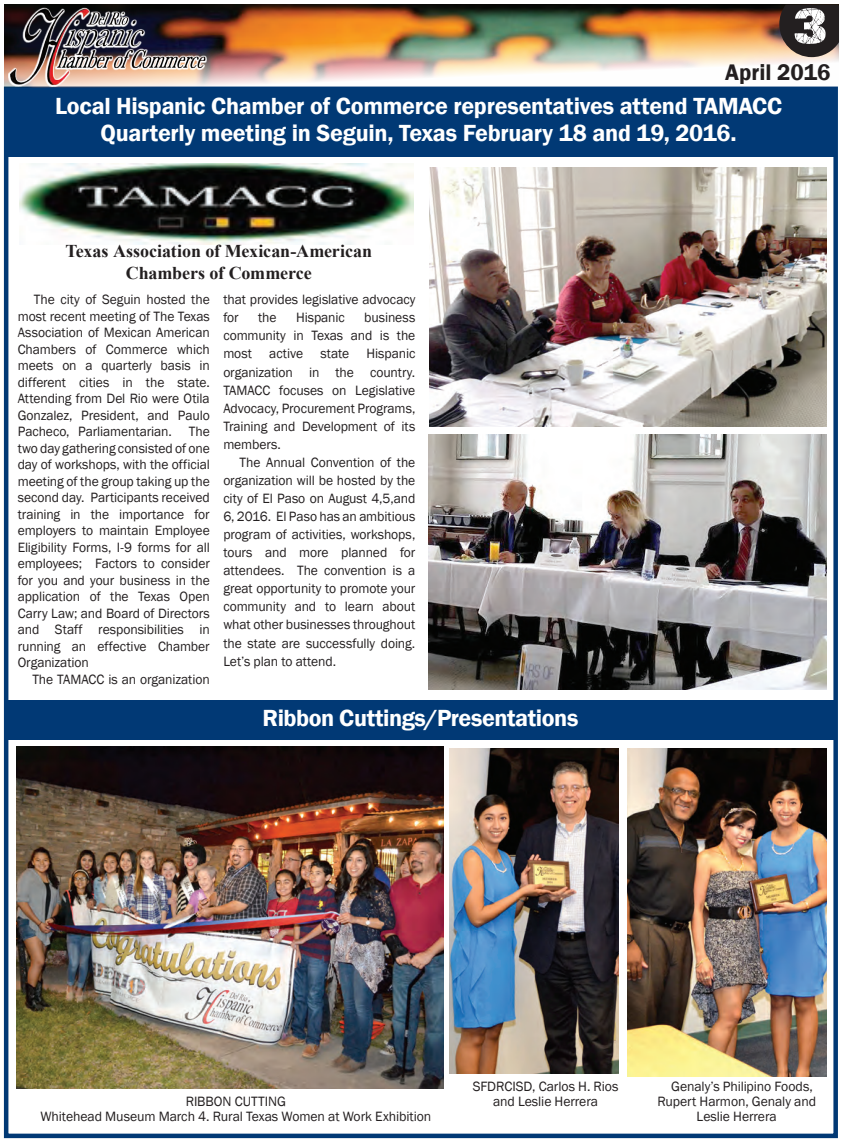
<style>
.page{position:relative;width:842px;height:1143px;background:#fff}
.page>*{position:absolute;margin:0;border:0;box-sizing:border-box;transform-origin:0 0}
.t1{font:67.05px "Actionofthe Time";color:#fff}
.t2{font:600 24px/27px "Franklin Gothic";letter-spacing:-.015em;color:#fff;text-align:center}
.t3{font:600 23.25px "Franklin Gothic";color:#231f20}
.t4{font:700 18px/21.6px "Times New Roman";letter-spacing:-.005em;color:#231f20;text-align:center}
.t5{font:13.8px/15px "Franklin Gothic";letter-spacing:-.005em;color:#231f20;text-align:center}
</style>
<div class="page">
<div style="left:4px;top:87px;width:833px;height:1051px;background:#fff;border:4px solid #013975"></div>
<img style="left:4px;top:4px;width:834px;height:85px">
<svg style="left:779px;top:5px;width:60px;height:52px"></svg>
<img style="left:6px;top:8px;width:202px;height:80px">
<div style="left:5px;top:88px;width:832px;height:68px;background:#013975"></div>
<img style="left:19px;top:163px;width:394px;height:81px">
<div style="left:5px;top:700px;width:831px;height:40px;background:#013975"></div>
<img style="left:17px;top:747px;width:426px;height:342px">
<img style="left:450px;top:748px;width:168px;height:325px">
<img style="left:627px;top:748px;width:199px;height:328px">
<img style="left:428px;top:434px;width:398px;height:256px">
<img style="left:430px;top:168px;width:396px;height:258px">
<p class="t1" style="left:791px;top:-14px;width:39px">3</p>
<p class="t3" style="left:725px;top:58px;width:107px">April 2016</p>
<p class="t2" style="left:55px;top:93px;width:728px">Local Hispanic Chamber of Commerce representatives attend TAMACC<br>Quarterly meeting in Seguin, Texas February 18 and 19, 2016.</p>
<p class="t4" style="left:65px;top:240px;width:308px">Texas Association of Mexican-American<br>Chambers of Commerce</p>
<p class="t5" style="left:34px;top:292px;width:177px">The city of Seguin hosted the</p>
<p class="t5" style="left:18px;top:309px;width:193px">most recent meeting of The Texas</p>
<p class="t5" style="left:18px;top:325px;width:193px">Association of Mexican American</p>
<p class="t5" style="left:18px;top:342px;width:193px">Chambers of Commerce which</p>
<p class="t5" style="left:18px;top:358px;width:193px">meets on a quarterly basis in</p>
<p class="t5" style="left:18px;top:375px;width:193px">different cities in the state.</p>
<p class="t5" style="left:18px;top:391px;width:193px">Attending from Del Rio were Otila</p>
<p class="t5" style="left:18px;top:408px;width:193px">Gonzalez, President, and Paulo</p>
<p class="t5" style="left:18px;top:424px;width:193px">Pacheco, Parliamentarian. The</p>
<p class="t5" style="left:18px;top:441px;width:193px">two day gathering consisted of one</p>
<p class="t5" style="left:18px;top:457px;width:194px">day of workshops, with the official</p>
<p class="t5" style="left:18px;top:474px;width:193px">meeting of the group taking up the</p>
<p class="t5" style="left:18px;top:490px;width:193px">second day. Participants received</p>
<p class="t5" style="left:18px;top:507px;width:193px">training in the importance for</p>
<p class="t5" style="left:18px;top:523px;width:193px">employers to maintain Employee</p>
<p class="t5" style="left:18px;top:540px;width:193px">Eligibility Forms, I-9 forms for all</p>
<p class="t5" style="left:18px;top:556px;width:193px">employees; Factors to consider</p>
<p class="t5" style="left:18px;top:573px;width:193px">for you and your business in the</p>
<p class="t5" style="left:18px;top:589px;width:193px">application of the Texas Open</p>
<p class="t5" style="left:18px;top:606px;width:193px">Carry Law; and Board of Directors</p>
<p class="t5" style="left:18px;top:622px;width:193px">and Staff responsibilities in</p>
<p class="t5" style="left:18px;top:639px;width:193px">running an effective Chamber</p>
<p class="t5" style="left:18px;top:655px;width:73px">Organization</p>
<p class="t5" style="left:32px;top:672px;width:179px">The TAMACC is an organization</p>
<p class="t5" style="left:223px;top:291px;width:193px;line-height:18px;text-align:left">that provides legislative advocacy for</p>
<p class="t5" style="left:258px;top:310px;width:20px">the</p>
<p class="t5" style="left:296px;top:310px;width:50px">Hispanic</p>
<p class="t5" style="left:364px;top:310px;width:53px">business</p>
<p class="t5" style="left:223px;top:329px;width:193px">community in Texas and is the</p>
<p class="t5" style="left:223px;top:347px;width:193px">most active state Hispanic</p>
<p class="t5" style="left:223px;top:365px;width:193px">organization in the country.</p>
<p class="t5" style="left:223px;top:383px;width:193px">TAMACC focuses on Legislative</p>
<p class="t5" style="left:223px;top:401px;width:193px">Advocacy, Procurement Programs,</p>
<p class="t5" style="left:223px;top:419px;width:193px">Training and Development of its</p>
<p class="t5" style="left:223px;top:437px;width:59px">members.</p>
<p class="t5" style="left:239px;top:455px;width:177px">The Annual Convention of the</p>
<p class="t5" style="left:223px;top:473px;width:193px">organization will be hosted by the</p>
<p class="t5" style="left:223px;top:491px;width:193px">city of El Paso on August 4,5,and</p>
<p class="t5" style="left:223px;top:509px;width:193px">6, 2016. El Paso has an ambitious</p>
<p class="t5" style="left:223px;top:527px;width:193px">program of activities, workshops,</p>
<p class="t5" style="left:223px;top:545px;width:193px">tours and more planned for</p>
<p class="t5" style="left:223px;top:563px;width:193px">attendees. The convention is a</p>
<p class="t5" style="left:223px;top:581px;width:193px">great opportunity to promote your</p>
<p class="t5" style="left:223px;top:600px;width:193px">community and to learn about</p>
<p class="t5" style="left:223px;top:618px;width:193px">what other businesses throughout</p>
<p class="t5" style="left:223px;top:636px;width:193px">the state are successfully doing.</p>
<p class="t5" style="left:223px;top:654px;width:114px">Let’s plan to attend.</p>
<p class="t2" style="left:263px;top:705px;width:317px">Ribbon Cuttings/Presentations</p>
<p class="t5" style="left:40px;top:1094px;width:392px">RIBBON CUTTING<br>Whitehead Museum March 4. Rural Texas Women at Work Exhibition</p>
<p class="t5" style="left:472px;top:1079px;width:147px">SFDRCISD, Carlos H. Rios and Leslie Herrera</p>
<p class="t5" style="left:671px;top:1079px;width:143px">Genaly’s Philipino Foods,</p>
<p class="t5" style="left:657px;top:1094px;width:160px">Rupert Harmon, Genaly and</p>
<p class="t5" style="left:696px;top:1109px;width:82px">Leslie Herrera</p>
</div>
